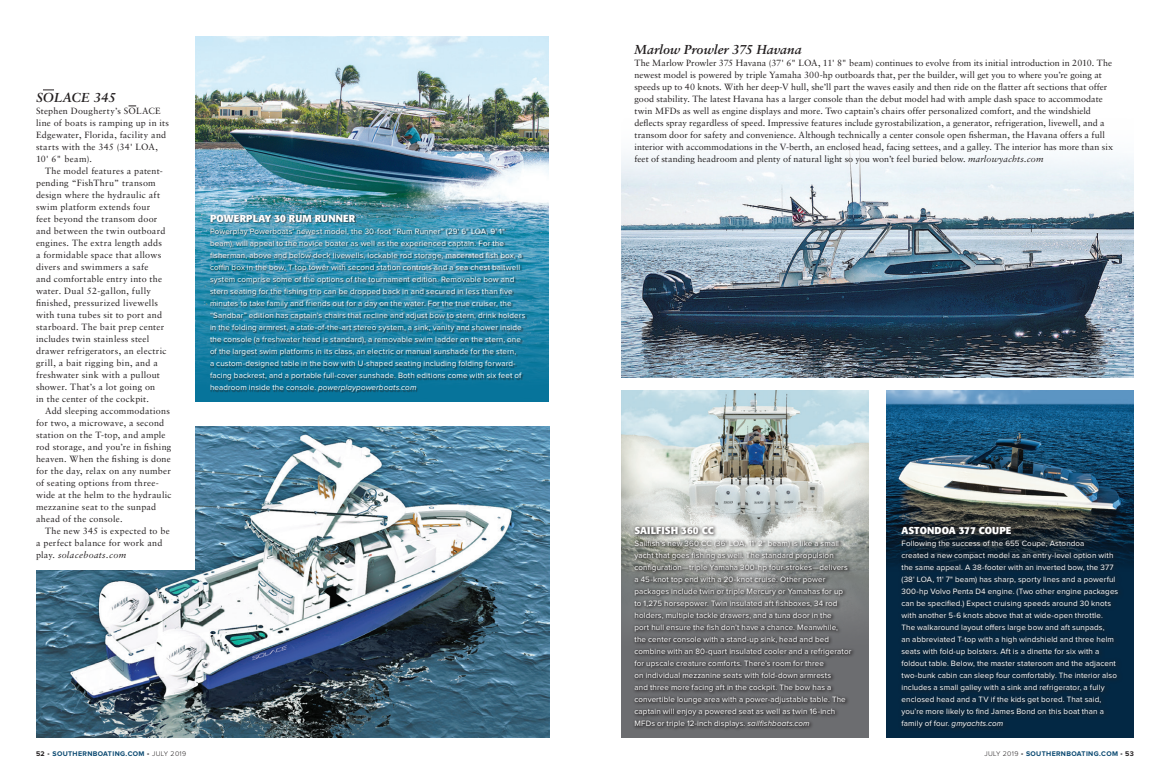
<style>
.page{position:relative;width:1170px;height:774px;background:#fff}
.page>*{position:absolute;margin:0;border:0;box-sizing:border-box;transform-origin:0 0}
.t1{font:italic 700 13px "Sabon";color:#231f20}
.t2{font:700 10px "Formata";letter-spacing:.005em;color:#fff}
.t3{font:9px/12px "Sabon";letter-spacing:.02em;color:#231f20}
.t4{font:8px/12px "Proxima Nova";letter-spacing:.015em;color:#fff}
.t5{font:700 7px "Proxima Nova";letter-spacing:.05em;color:#094870}
.s1{font-style:italic}
.s2{color:#231f20}
.s3{font-size:8px;color:#6c6d70}
.s4{font-weight:300;color:#231f20}
</style>
<div class="page">
<img style="left:621px;top:142px;width:513px;height:236px">
<div style="left:621px;top:390px;width:247px;height:348px;background:#6c6d70"></div>
<img style="left:621px;top:390px;width:247px;height:231px">
<div style="left:886px;top:390px;width:248px;height:348px;background:#032844"></div>
<img style="left:886px;top:390px;width:248px;height:173px">
<img style="left:195px;top:36px;width:354px;height:366px">
<img style="left:36px;top:426px;width:514px;height:312px">
<div style="left:632px;top:524px;width:223px;height:208px;background:#231f20;opacity:.85"></div>
<div style="left:898px;top:522px;width:226px;height:212px;background:#231f20;opacity:.75"></div>
<div style="left:210px;top:215px;width:317px;height:178px;background:#231f20;opacity:.75"></div>
<div style="left:36px;top:92px;width:159px;height:478px;background:#fff"></div>
<img style="left:68px;top:426px;width:481px;height:312px">
<h1 class="t1" style="left:36px;top:89px;width:81px">SOLACE 345</h1>
<p class="t3" style="left:36px;top:105px;width:135px">Stephen Dougherty’s SOLACE line of boats is ramping up in its<br>Edgewater, Florida, facility and starts with the 345 (34' LOA,<br>10' 6" beam).</p>
<p class="t3" style="left:36px;top:165px;width:132px;text-indent:9px">The model features a patent&shy;pending “FishThru” transom design where the hydraulic aft swim platform extends four feet beyond the transom door and between the twin outboard engines. The extra length adds a formidable space that allows divers and swimmers a safe<br>and comfortable entry into the water. Dual 52-gallon, fully finished, pressurized livewells with tuna tubes sit to port and starboard. The bait prep center includes twin stainless steel drawer refrigerators, an electric grill, a bait rigging bin, and a freshwater sink with a pullout shower. That’s a lot going on<br>in the center of the cockpit.</p>
<p class="t3" style="left:36px;top:405px;width:137px;text-indent:9px">Add sleeping accommodations for two, a microwave, a second station on the T-top, and ample rod storage, and you’re in fishing heaven. When the fishing is done for the day, relax on any number of seating options from three&shy;wide at the helm to the hydraulic mezzanine seat to the sunpad ahead of the console.</p>
<p class="t3" style="left:36px;top:525px;width:135px;text-indent:9px">The new 345 is expected to be a perfect balance for work and play. <span class="s1">solaceboats.com</span></p>
<p class="t2" style="left:210px;top:212px;width:147px">POWERPLAY 30 RUM RUNNER</p>
<p class="t4" style="left:210px;top:226px;width:317px">Powerplay Powerboats’ newest model, the 30-foot “Rum Runner” (29' 6" LOA, 9' 1" beam), will appeal to the novice boater as well as the experienced captain. For the fisherman, above and below deck livewells, lockable rod storage, macerated fish box, a coffin box in the bow, T-top tower with second station controls and a sea chest baitwell system comprise some of the options of the tournament edition. Removable bow and stern seating for the fishing trip can be dropped back in and secured in less than five minutes to take family and friends out for a day on the water. For the true cruiser, the “Sandbar” edition has captain’s chairs that recline and adjust bow to stern, drink holders in the folding armrest, a state-of-the-art stereo system, a sink, vanity and shower inside the console (a freshwater head is standard), a removable swim ladder on the stern, one of the largest swim platforms in its class, an electric or manual sunshade for the stern,<br>a custom-designed table in the bow with U-shaped seating including folding forward&shy;facing backrest, and a portable full-cover sunshade. Both editions come with six feet of headroom inside the console. <span class="s1">powerplaypowerboats.com</span></p>
<h1 class="t1" style="left:635px;top:41px;width:169px">Marlow Prowler 375 Havana</h1>
<p class="t3" style="left:635px;top:57px;width:480px">The Marlow Prowler 375 Havana (37' 6" LOA, 11' 8" beam) continues to evolve from its initial introduction in 2010. The newest model is powered by triple Yamaha 300-hp outboards that, per the builder, will get you to where you’re going at speeds up to 40 knots. With her deep-V hull, she’ll part the waves easily and then ride on the flatter aft sections that offer good stability. The latest Havana has a larger console than the debut model had with ample dash space to accommodate twin MFDs as well as engine displays and more. Two captain’s chairs offer personalized comfort, and the windshield deflects spray regardless of speed. Impressive features include gyrostabilization, a generator, refrigeration, livewell, and a transom door for safety and convenience. Although technically a center console open fisherman, the Havana offers a full interior with accommodations in the V-berth, an enclosed head, facing settees, and a galley. The interior has more than six feet of standing headroom and plenty of natural light so you won’t feel buried below. <span class="s1">marlowyachts.com</span></p>
<p class="t2" style="left:635px;top:524px;width:81px">SAILFISH 360 CC</p>
<p class="t4" style="left:635px;top:538px;width:218px">Sailfish’s new 360 CC (36' LOA, 11' 2" beam) is like a small yacht that goes fishing as well. The standard propulsion configuration—triple Yamaha 300-hp four-strokes—delivers a 45-knot top end with a 20-knot cruise. Other power packages include twin or triple Mercury or Yamahas for up to 1,275 horsepower. Twin insulated aft fishboxes, 34 rod holders, multiple tackle drawers, and a tuna door in the<br>port hull ensure the fish don’t have a chance. Meanwhile, the center console with a stand-up sink, head and bed combine with an 80-quart insulated cooler and a refrigerator for upscale creature comforts. There’s room for three<br>on individual mezzanine seats with fold-down armrests<br>and three more facing aft in the cockpit. The bow has a convertible lounge area with a power-adjustable table. The captain will enjoy a powered seat as well as twin 16-inch MFDs or triple 12-inch displays. <span class="s1">sailfishboats.com</span></p>
<p class="t2" style="left:902px;top:524px;width:111px">ASTONDOA 377 COUPE</p>
<p class="t4" style="left:902px;top:538px;width:218px">Following the success of the 655 Coupe, Astondoa<br>created a new compact model as an entry-level option with the same appeal. A 38-footer with an inverted bow, the 377 (38' LOA, 11' 7" beam) has sharp, sporty lines and a powerful 300-hp Volvo Penta D4 engine. (Two other engine packages can be specified.) Expect cruising speeds around 30 knots with another 5-6 knots above that at wide-open throttle.<br>The walkaround layout offers large bow and aft sunpads,<br>an abbreviated T-top with a high windshield and three helm seats with fold-up bolsters. Aft is a dinette for six with a foldout table. Below, the master stateroom and the adjacent two-bunk cabin can sleep four comfortably. The interior also includes a small galley with a sink and refrigerator, a fully enclosed head and a TV if the kids get bored. That said, you’re more likely to find James Bond on this boat than a family of four. <span class="s1">gmyachts.com</span></p>
<p class="t5" style="left:36px;top:751px;width:152px"><span class="s2">52</span> <span class="s3">•</span> SOUTHERNBOATING.COM <span class="s3">•</span> <span class="s4">JULY 2019</span></p>
<p class="t5" style="left:984px;top:751px;width:151px"><span class="s4">JULY 2019</span> <span class="s3">•</span> SOUTHERNBOATING.COM <span class="s3">•</span> <span class="s2">53</span></p>
</div>
